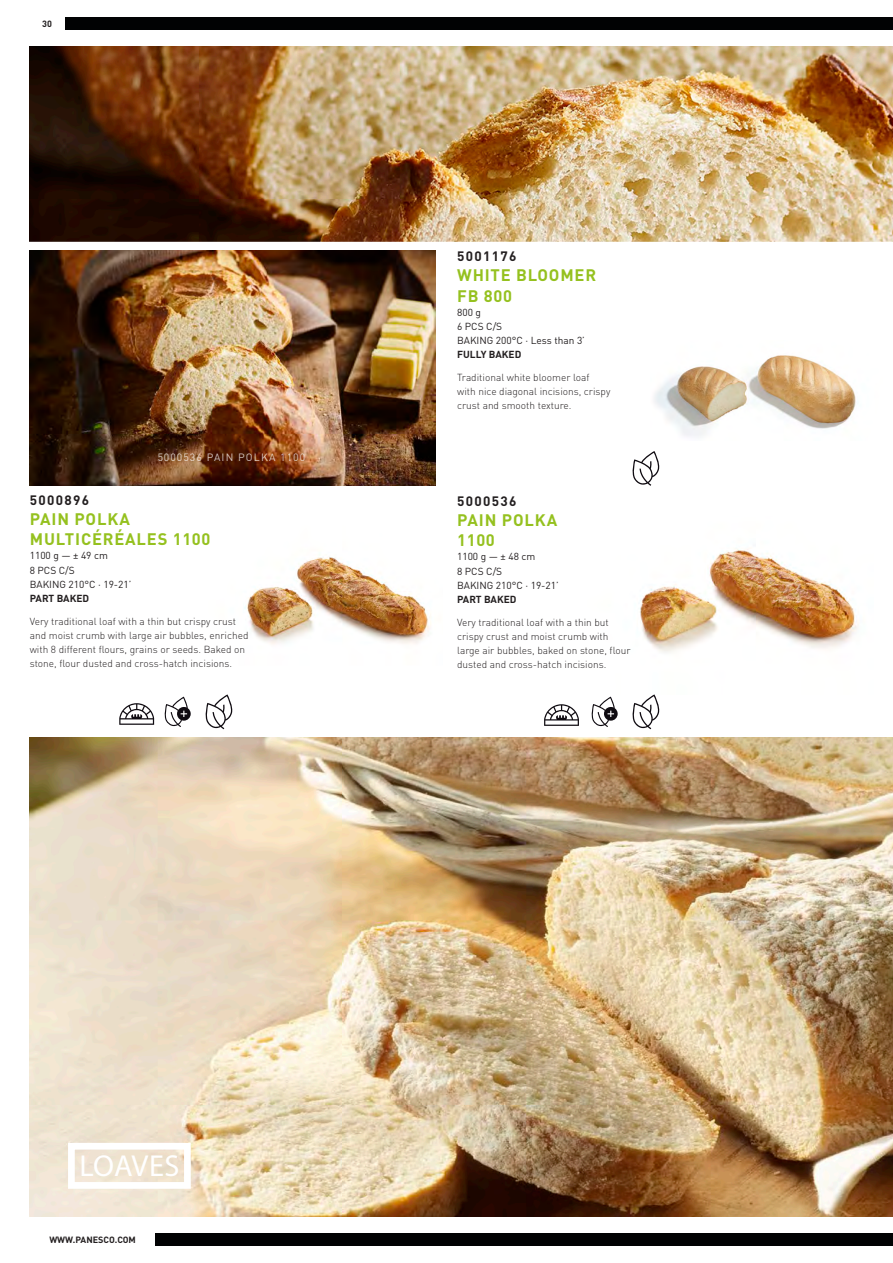
<style>
.page{position:relative;width:893px;height:1263px;background:#fff}
.page>*{position:absolute;margin:0;border:0;box-sizing:border-box;transform-origin:0 0}
.SUBCATEGORY{font:30.3px "Myriad Pro";letter-spacing:.005em;color:#fff}
.PRODUCTNAAM{font:700 16.5px/20.2px "DINOT";letter-spacing:.05em;color:#95c11f}
.CODE{font:700 13.5px "DINOT";letter-spacing:.1em;color:#231f20}
.t1{font:10.5px "DINOT";letter-spacing:.1em;color:#fff}
.ONELINER{font:300 10.2px/14.1px "DINOT";color:#231f20}
.INFO{font:10.2px "DINOT";color:#231f20}
.INFO-2{font:700 10.2px "DINOT";color:#231f20}
.t2{font:700 9px "DINOT";color:#231f20}
</style>
<div class="page">
<div style="left:65px;top:17px;width:828px;height:13px;background:#010203"></div>
<div style="left:156px;top:1233px;width:737px;height:13px;background:#010203"></div>
<img style="left:30px;top:738px;width:863px;height:478px">
<img style="left:30px;top:47px;width:863px;height:195px">
<svg style="left:206px;top:694px;width:26px;height:35px"></svg>
<svg style="left:165px;top:697px;width:26px;height:30px"></svg>
<svg style="left:119px;top:703px;width:35px;height:22px"></svg>
<img style="left:591px;top:549px;width:266px;height:165px">
<svg style="left:633px;top:694px;width:26px;height:35px"></svg>
<svg style="left:592px;top:697px;width:26px;height:30px"></svg>
<svg style="left:544px;top:704px;width:35px;height:22px"></svg>
<img style="left:244px;top:557px;width:187px;height:87px">
<div style="left:68px;top:1143px;width:123px;height:46px;border:7px solid #fff"></div>
<img style="left:654px;top:355px;width:204px;height:81px">
<svg style="left:633px;top:451px;width:26px;height:35px"></svg>
<img style="left:30px;top:251px;width:406px;height:235px">
<p class="t2" style="left:42px;top:18px;width:11px">30</p>
<p class="t1" style="left:157px;top:451px;width:149px">5000536 PAIN POLKA 1100</p>
<p class="CODE" style="left:30px;top:491px;width:61px">5000896</p>
<p class="PRODUCTNAAM" style="left:30px;top:508px;width:182px">PAIN POLKA<br>MULTICÉRÉALES 1100</p>
<p class="INFO" style="left:30px;top:549px;width:80px">1100 g — ± 49 cm</p>
<p class="INFO" style="left:30px;top:563px;width:47px">8 PCS C/S</p>
<p class="INFO" style="left:30px;top:578px;width:103px">BAKING 210°C · 19-21’</p>
<p class="INFO-2" style="left:30px;top:591px;width:61px">PART BAKED</p>
<p class="ONELINER" style="left:30px;top:614px;width:220px">Very traditional loaf with a thin but crispy crust and moist crumb with large air bubbles, enriched with 8 different flours, grains or seeds. Baked on stone, flour dusted and cross-hatch incisions.</p>
<p class="CODE" style="left:457px;top:247px;width:61px">5001176</p>
<p class="PRODUCTNAAM" style="left:457px;top:265px;width:140px">WHITE BLOOMER</p>
<p class="PRODUCTNAAM" style="left:457px;top:285px;width:56px">FB 800</p>
<p class="INFO" style="left:457px;top:306px;width:25px">800 g</p>
<p class="INFO" style="left:457px;top:320px;width:47px">6 PCS C/S</p>
<p class="INFO" style="left:457px;top:334px;width:129px">BAKING 200°C · Less than 3’</p>
<p class="INFO-2" style="left:457px;top:348px;width:66px">FULLY BAKED</p>
<p class="ONELINER" style="left:457px;top:370px;width:155px">Traditional white bloomer loaf with nice diagonal incisions, crispy crust and smooth texture.</p>
<p class="CODE" style="left:457px;top:492px;width:61px">5000536</p>
<p class="PRODUCTNAAM" style="left:457px;top:509px;width:102px">PAIN POLKA</p>
<p class="PRODUCTNAAM" style="left:457px;top:530px;width:39px">1100</p>
<p class="INFO" style="left:457px;top:550px;width:80px">1100 g — ± 48 cm</p>
<p class="INFO" style="left:457px;top:564px;width:47px">8 PCS C/S</p>
<p class="INFO" style="left:457px;top:579px;width:103px">BAKING 210°C · 19-21’</p>
<p class="INFO-2" style="left:457px;top:593px;width:61px">PART BAKED</p>
<p class="ONELINER" style="left:457px;top:615px;width:175px">Very traditional loaf with a thin but crispy crust and moist crumb with large air bubbles, baked on stone, flour dusted and cross-hatch incisions.</p>
<p class="SUBCATEGORY" style="left:79px;top:1147px;width:102px">LOAVES</p>
<p class="t2" style="left:49px;top:1234px;width:88px">WWW.PANESCO.COM</p>
</div>
